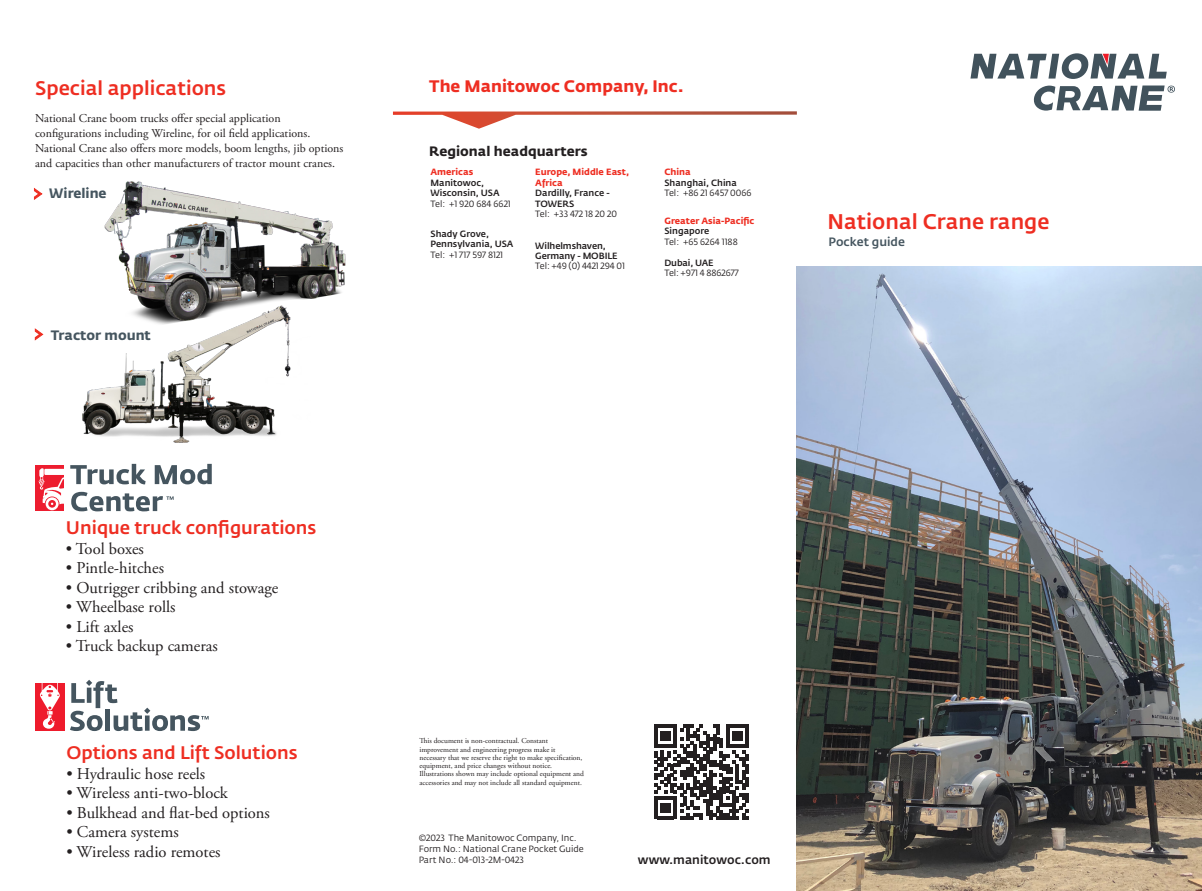
<style>
.page{position:relative;width:1202px;height:891px;background:#fff}
.page>*{position:absolute;margin:0;border:0;box-sizing:border-box;transform-origin:0 0}
.t1{font:500 21px "Fedra Sans Pro";color:#ee2e22}
.t2{font:500 19.5px "Fedra Sans Pro";color:#ee2e22}
.FeaturesHead{font:500 18px "Fedra Sans Pro";color:#ee2e22}
.FeaturesText{font:16.5px "Adobe Garamond Pro";color:#231f20}
.t3{font:700 16.5px "Fedra Sans Pro";color:#ee2e22}
.t4{font:700 13.5px "Fedra Sans Pro";color:#45555f}
.t5{font:700 13.5px "Fedra Sans Pro";color:#231f20}
.t6{font:12px/15px "Adobe Garamond Pro";color:#231f20}
.t7{font:500 12px "Fedra Sans Pro";color:#231f20}
.t8{font:500 12px "Fedra Sans Pro";color:#45555f}
.t9{font:9px/10.8px "Fedra Sans Pro";color:#231f20}
.t10{font:500 9px/10.5px "Fedra Sans Pro";color:#231f20}
.t11{font:700 9px/10.5px "Fedra Sans Pro";color:#ee2e22}
.t12{font:7.5px/8.2px "Adobe Garamond Pro";color:#231f20}
</style>
<div class="page">
<img style="left:796px;top:266px;width:406px;height:625px">
<svg style="left:34px;top:188px;width:8px;height:12px"></svg>
<div style="left:35px;top:683px;width:29px;height:48px;background:#ee1b2c"></div>
<svg style="left:40px;top:683px;width:20px;height:46px"></svg>
<svg style="left:70px;top:680px;width:139px;height:51px"></svg>
<svg style="left:35px;top:328px;width:8px;height:12px"></svg>
<div style="left:36px;top:465px;width:28px;height:46px;background:#ed1d2f"></div>
<svg style="left:39px;top:464px;width:173px;height:47px"></svg>
<img style="left:104px;top:181px;width:242px;height:118px">
<img style="left:82px;top:291px;width:229px;height:152px">
<svg style="left:393px;top:111px;width:404px;height:18px"></svg>
<svg style="left:654px;top:725px;width:95px;height:94px"></svg>
<svg style="left:970px;top:53px;width:196px;height:26px"></svg>
<svg style="left:1033px;top:86px;width:141px;height:25px"></svg>
<p class="t2" style="left:35px;top:76px;width:193px">Special applications</p>
<p class="t6" style="left:35px;top:111px;width:310px">National Crane boom trucks offer special application configurations including Wireline, for oil field applications.<br>National Crane also offers more models, boom lengths, jib options and capacities than other manufacturers of tractor mount cranes.</p>
<p class="t4" style="left:49px;top:185px;width:59px">Wireline</p>
<p class="t4" style="left:51px;top:327px;width:102px">Tractor mount</p>
<p class="FeaturesHead" style="left:66px;top:517px;width:252px">Unique truck configurations</p>
<p class="FeaturesText" style="left:66px;top:538px;width:79px">• Tool boxes</p>
<p class="FeaturesText" style="left:66px;top:558px;width:100px">• Pintle-hitches</p>
<p class="FeaturesText" style="left:66px;top:577px;width:214px">• Outrigger cribbing and stowage</p>
<p class="FeaturesText" style="left:66px;top:597px;width:111px">• Wheelbase rolls</p>
<p class="FeaturesText" style="left:66px;top:616px;width:69px">• Lift axles</p>
<p class="FeaturesText" style="left:66px;top:636px;width:153px">• Truck backup cameras</p>
<p class="FeaturesHead" style="left:66px;top:742px;width:233px">Options and Lift Solutions</p>
<p class="FeaturesText" style="left:66px;top:764px;width:140px">• Hydraulic hose reels</p>
<p class="FeaturesText" style="left:66px;top:783px;width:163px">• Wireless anti-two-block</p>
<p class="FeaturesText" style="left:66px;top:803px;width:205px">• Bulkhead and flat-bed options</p>
<p class="FeaturesText" style="left:66px;top:822px;width:114px">• Camera systems</p>
<p class="FeaturesText" style="left:66px;top:842px;width:156px">• Wireless radio remotes</p>
<p class="t3" style="left:429px;top:76px;width:256px">The Manitowoc Company, Inc.</p>
<p class="t5" style="left:429px;top:143px;width:160px">Regional headquarters</p>
<p class="t11" style="left:430px;top:167px;width:44px">Americas</p>
<p class="t10" style="left:430px;top:177px;width:71px">Manitowoc,<br>Wisconsin, USA</p>
<p class="t9" style="left:430px;top:198px;width:82px">Tel: +1 920 684 6621</p>
<p class="t10" style="left:430px;top:228px;width:60px">Shady Grove,</p>
<p class="t10" style="left:430px;top:239px;width:84px">Pennsylvania, USA</p>
<p class="t9" style="left:430px;top:249px;width:74px">Tel: +1 717 597 8121</p>
<p class="t11" style="left:535px;top:167px;width:96px">Europe, Middle East,<br>Africa</p>
<p class="t10" style="left:535px;top:188px;width:76px">Dardilly, France -<br>TOWERS</p>
<p class="t9" style="left:535px;top:209px;width:83px">Tel: +33 472 18 20 20</p>
<p class="t10" style="left:535px;top:241px;width:84px;line-height:10.1px">Wilhelmshaven,<br>Germany - MOBILE</p>
<p class="t9" style="left:535px;top:261px;width:91px">Tel: +49 (0) 4421 294 01</p>
<p class="t11" style="left:664px;top:167px;width:28px">China</p>
<p class="t10" style="left:664px;top:177px;width:74px">Shanghai, China</p>
<p class="t9" style="left:664px;top:188px;width:89px">Tel: +86 21 6457 0066</p>
<p class="t11" style="left:664px;top:215px;width:91px">Greater Asia-Pacific</p>
<p class="t10" style="left:664px;top:226px;width:46px">Singapore</p>
<p class="t9" style="left:664px;top:236px;width:75px">Tel: +65 6264 1188</p>
<p class="t10" style="left:664px;top:257px;width:51px">Dubai, UAE</p>
<p class="t9" style="left:664px;top:268px;width:76px">Tel: +971 4 8862677</p>
<p class="t1" style="left:827px;top:208px;width:223px">National Crane range</p>
<p class="t8" style="left:828px;top:234px;width:78px">Pocket guide</p>
<p class="t12" style="left:419px;top:737px;width:166px">This document is non-contractual. Constant improvement and engineering progress make it necessary that we reserve the right to make specification, equipment, and price changes without notice.<br>Illustrations shown may include optional equipment and accessories and may not include all standard equipment.</p>
<p class="t9" style="left:418px;top:832px;width:167px">©2023 The Manitowoc Company, Inc.<br>Form No.: National Crane Pocket Guide</p>
<p class="t9" style="left:418px;top:854px;width:107px">Part No.: 04-013-2M-0423</p>
<p class="t7" style="left:638px;top:852px;width:134px">www.manitowoc.com</p>
</div>
